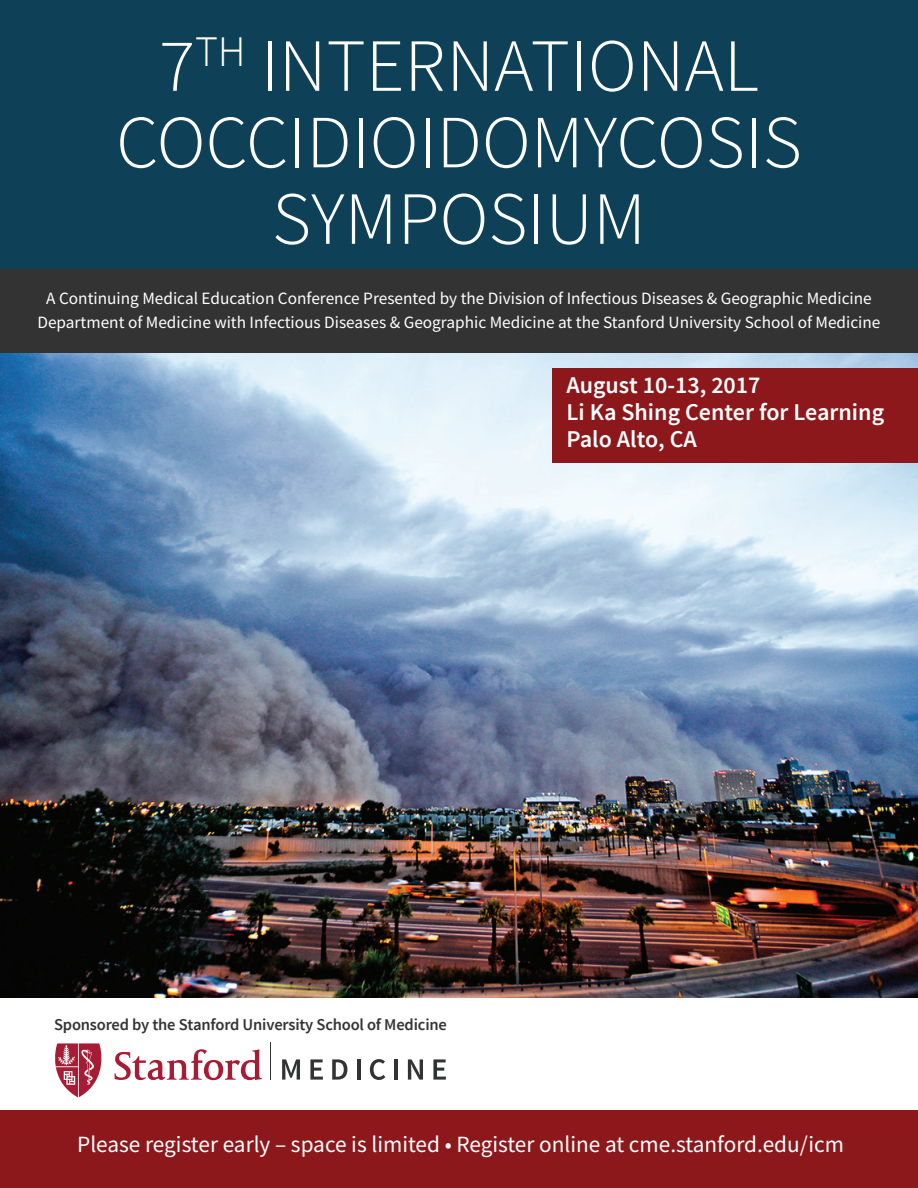
<style>
.page{position:relative;width:918px;height:1188px;background:#fff}
.page>*{position:absolute;margin:0;border:0;box-sizing:border-box;transform-origin:0 0}
.t1{font:300 75px/76.5px "Source Sans Pro";color:#fff;text-align:center}
.t2{font:600 24px "Source Sans Pro";color:#fff}
.t3{font:23.25px "Source Sans Pro";color:#fff}
.t4{font:17.25px/24px "Source Sans Pro";color:#fff;text-align:center}
.t5{font:600 16.5px "Source Sans Pro";letter-spacing:-.01em;color:#323332}
</style>
<div class="page">
<div style="left:0;top:0;width:918px;height:270px;background:#0e4158"></div>
<div style="left:0;top:269px;width:918px;height:86px;background:#323332"></div>
<img style="left:0;top:353px;width:918px;height:644px">
<div style="left:553px;top:368px;width:365px;height:95px;background:#8c181b"></div>
<div style="left:0;top:1111px;width:918px;height:77px;background:#8c181b"></div>
<svg style="left:282px;top:1059px;width:18px;height:21px"></svg>
<svg style="left:310px;top:1059px;width:13px;height:21px"></svg>
<svg style="left:332px;top:1059px;width:15px;height:21px"></svg>
<hr style="left:357px;top:1059px;width:3px;height:21px;background:#323333">
<svg style="left:370px;top:1059px;width:15px;height:21px"></svg>
<hr style="left:394px;top:1059px;width:4px;height:21px;background:#323333">
<svg style="left:408px;top:1059px;width:15px;height:21px"></svg>
<svg style="left:433px;top:1059px;width:13px;height:21px"></svg>
<hr style="left:270px;top:1042px;width:1px;height:38px;background:#323333">
<svg style="left:114px;top:1049px;width:148px;height:31px"></svg>
<svg style="left:55px;top:1043px;width:47px;height:55px"></svg>
<p class="t1" style="left:159px;top:28px;width:601px">7<sup>TH</sup> INTERNATIONAL</p>
<p class="t1" style="left:116px;top:105px;width:687px">COCCIDIOIDOMYCOSIS<br>SYMPOSIUM</p>
<p class="t4" style="left:37px;top:286px;width:845px">A Continuing Medical Education Conference Presented by the Division of Infectious Diseases &amp; Geographic Medicine<br>Department of Medicine with Infectious Diseases &amp; Geographic Medicine at the Stanford University School of Medicine</p>
<p class="t2" style="left:566px;top:370px;width:196px">August 10-13, 2017</p>
<p class="t2" style="left:566px;top:397px;width:319px">Li Ka Shing Center for Learning</p>
<p class="t2" style="left:566px;top:424px;width:132px">Palo Alto, CA</p>
<p class="t5" style="left:54px;top:1014px;width:394px">Sponsored by the Stanford University School of Medicine</p>
<p class="t3" style="left:77px;top:1130px;width:768px">Please register early – space is limited • Register online at cme.stanford.edu/icm</p>
</div>
